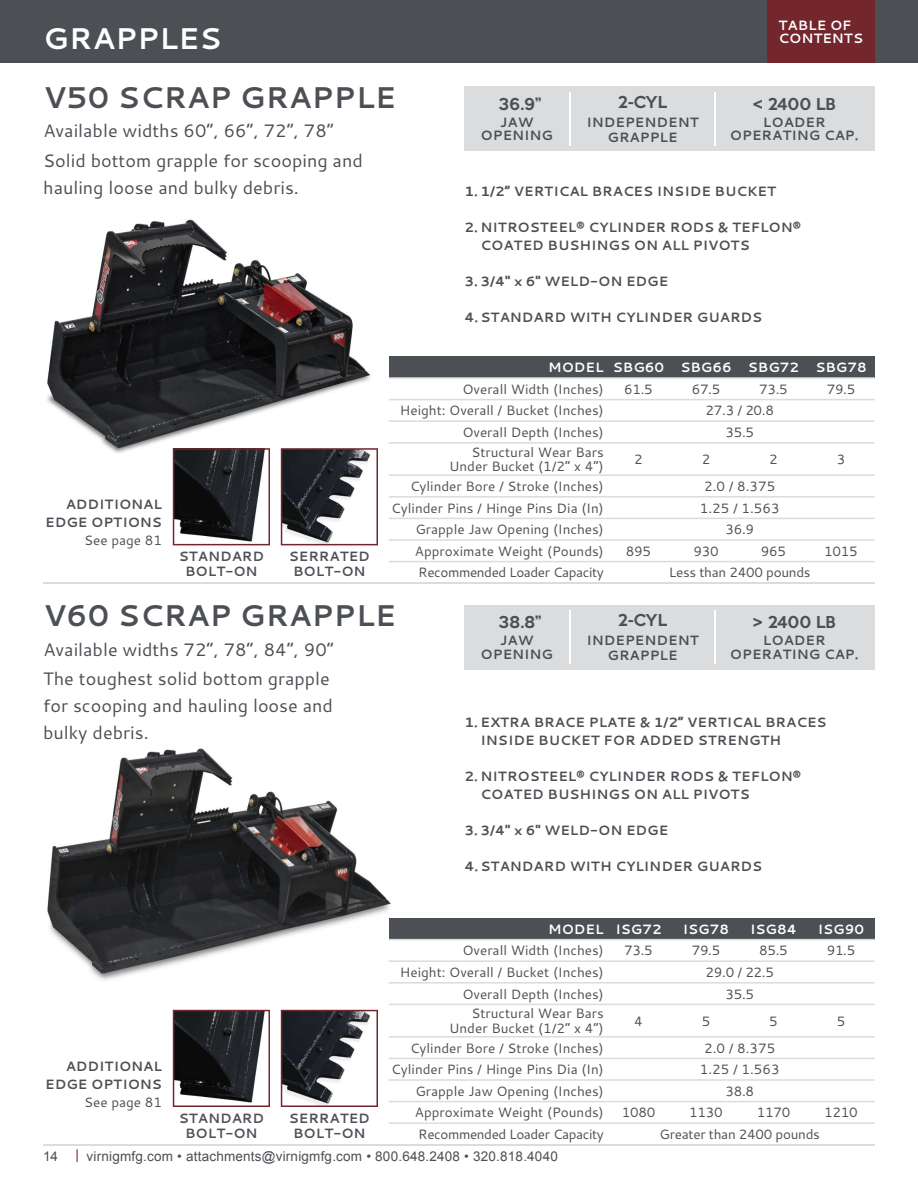
<style>
.page{position:relative;width:918px;height:1188px;background:#fff}
.page>*{position:absolute;margin:0;border:0;box-sizing:border-box;transform-origin:0 0}
.t1{font:700 30px "Cantarell";color:#4c4f54}
.t2{font:700 30px "Cantarell";color:#fff}
.t3{font:18px/27px "Cantarell";color:#4c4f54}
.t4{font:500 15px "Keep Calm";color:#4c4f54}
.t5{font:13.5px/14.9px "Cantarell";color:#4c4f54;text-align:right}
.t6{font:700 13.5px/18px "Cantarell";color:#4c4f54;text-align:center}
.t7{font:13.5px "Arial";letter-spacing:.015em;color:#4c4f54}
.t8{font:700 13.5px/13.5px "Cantarell";color:#fff}
.t9{font:700 13.5px/14.9px "Cantarell";color:#4d5055;text-align:center}
.t10{font:13.5px "Cantarell";letter-spacing:-.03em;color:#4c4f54}
.t11{font:13.5px "Cantarell";letter-spacing:-.02em;color:#4c4f54}
.s1{color:#74262c}
</style>
<div class="page">
<svg style="left:47px;top:748px;width:350px;height:232px"></svg>
<svg style="left:47px;top:219px;width:323px;height:237px"></svg>
<div style="left:389px;top:356px;width:486px;height:22px;background:#4c4f54"></div>
<hr style="left:389px;top:377px;width:486px;height:2px;background:#dbdcde">
<hr style="left:389px;top:399px;width:486px;height:1px;background:#dbdcde">
<hr style="left:389px;top:420px;width:486px;height:2px;background:#dbdcde">
<hr style="left:389px;top:442px;width:486px;height:2px;background:#dbdcde">
<hr style="left:389px;top:474px;width:486px;height:2px;background:#dbdcde">
<hr style="left:389px;top:496px;width:486px;height:2px;background:#dbdcde">
<hr style="left:389px;top:518px;width:486px;height:1px;background:#dbdcde">
<hr style="left:389px;top:539px;width:486px;height:2px;background:#dbdcde">
<hr style="left:389px;top:561px;width:486px;height:1px;background:#dbdcde">
<div style="left:389px;top:918px;width:486px;height:22px;background:#4c4f54"></div>
<hr style="left:389px;top:939px;width:486px;height:1px;background:#dbdcde">
<hr style="left:389px;top:960px;width:486px;height:2px;background:#dbdcde">
<hr style="left:389px;top:982px;width:486px;height:2px;background:#dbdcde">
<hr style="left:389px;top:1004px;width:486px;height:1px;background:#dbdcde">
<hr style="left:389px;top:1036px;width:486px;height:2px;background:#dbdcde">
<hr style="left:389px;top:1058px;width:486px;height:1px;background:#dbdcde">
<hr style="left:389px;top:1079px;width:486px;height:2px;background:#dbdcde">
<hr style="left:389px;top:1101px;width:486px;height:1px;background:#dbdcde">
<hr style="left:389px;top:1122px;width:486px;height:2px;background:#dbdcde">
<hr style="left:389px;top:1144px;width:486px;height:2px;background:#dbdcde">
<hr style="left:43px;top:582px;width:832px;height:2px;background:#dddcdd">
<div style="left:464px;top:86px;width:411px;height:65px;background:#dbdcde"></div>
<div style="left:464px;top:605px;width:411px;height:65px;background:#dbdcde"></div>
<hr style="left:569px;top:92px;width:2px;height:54px;background:#fff">
<hr style="left:569px;top:610px;width:2px;height:54px;background:#fff">
<hr style="left:715px;top:92px;width:1px;height:54px;background:#fff">
<hr style="left:715px;top:610px;width:1px;height:54px;background:#fff">
<div style="left:0;top:0;width:918px;height:63px;background:#4c4f54"></div>
<div style="left:767px;top:0;width:108px;height:63px;background:#74262d"></div>
<hr style="left:43px;top:1145px;width:832px;height:1px;background:#dbdcde">
<svg style="left:173px;top:448px;width:97px;height:97px;background:#464447"></svg>
<svg style="left:173px;top:1010px;width:97px;height:97px"></svg>
<svg style="left:281px;top:448px;width:97px;height:97px"></svg>
<svg style="left:281px;top:1010px;width:97px;height:97px"></svg>
<h1 class="t2" style="left:43px;top:18px;width:180px">GRAPPLES</h1>
<p class="t8" style="left:779px;top:18px;width:86px">TABLE OF<br>CONTENTS</p>
<h1 class="t1" style="left:43px;top:76px;width:354px">V50 SCRAP GRAPPLE</h1>
<h2 class="t3" style="left:43px;top:117px;width:292px">Available widths 60”, 66”, 72”, 78”</h2>
<h2 class="t3" style="left:43px;top:147px;width:321px">Solid bottom grapple for scooping and hauling loose and bulky debris.</h2>
<p class="t4" style="left:499px;top:91px;width:44px">36.9”</p>
<p class="t6" style="left:481px;top:115px;width:74px;line-height:13.5px">JAW<br>OPENING</p>
<p class="t4" style="left:618px;top:89px;width:51px">2-CYL</p>
<p class="t6" style="left:586px;top:114px;width:114px;line-height:14.9px">INDEPENDENT<br>GRAPPLE</p>
<p class="t4" style="left:753px;top:91px;width:84px">&lt; 2400 LB</p>
<p class="t6" style="left:730px;top:115px;width:130px;line-height:13.5px">LOADER<br>OPERATING CAP.</p>
<p class="t6" style="left:464px;top:182px;width:313px">1. 1/2” VERTICAL BRACES INSIDE BUCKET</p>
<p class="t6" style="left:481px;top:218px;width:322px;text-align:left;text-indent:-16px">2. NITROSTEEL® CYLINDER RODS &amp; TEFLON®<br>COATED BUSHINGS ON ALL PIVOTS</p>
<p class="t6" style="left:464px;top:272px;width:205px">3. 3/4" x 6" WELD-ON EDGE</p>
<p class="t6" style="left:464px;top:308px;width:299px">4. STANDARD WITH CYLINDER GUARDS</p>
<p class="t6" style="left:45px;top:495px;width:118px;text-align:right">ADDITIONAL<br>EDGE OPTIONS</p>
<p class="t5" style="left:84px;top:533px;width:79px">See page 81</p>
<p class="t9" style="left:179px;top:549px;width:87px">STANDARD<br>BOLT-ON</p>
<p class="t9" style="left:289px;top:549px;width:83px">SERRATED<br>BOLT-ON</p>
<p class="t8" style="left:548px;top:360px;width:320px">MODEL SBG60 SBG66 SBG72 SBG78</p>
<p class="t5" style="left:462px;top:381px;width:143px">Overall Width (Inches)</p>
<p class="t5" style="left:624px;top:381px;width:30px">61.5</p>
<p class="t5" style="left:692px;top:381px;width:30px">67.5</p>
<p class="t5" style="left:759px;top:381px;width:30px">73.5</p>
<p class="t5" style="left:827px;top:381px;width:30px">79.5</p>
<p class="t5" style="left:400px;top:403px;width:205px">Height: Overall / Bucket (Inches)</p>
<p class="t5" style="left:706px;top:403px;width:70px">27.3 / 20.8</p>
<p class="t5" style="left:462px;top:424px;width:143px">Overall Depth (Inches)</p>
<p class="t5" style="left:725px;top:424px;width:30px">35.5</p>
<p class="t5" style="left:449px;top:444px;width:156px">Structural Wear Bars<br>Under Bucket (1/2” x 4”)</p>
<p class="t5" style="left:634px;top:451px;width:10px">2</p>
<p class="t5" style="left:702px;top:451px;width:10px">2</p>
<p class="t5" style="left:769px;top:451px;width:10px">2</p>
<p class="t5" style="left:837px;top:451px;width:10px">3</p>
<p class="t5" style="left:410px;top:478px;width:195px">Cylinder Bore / Stroke (Inches)</p>
<p class="t5" style="left:704px;top:478px;width:73px">2.0 / 8.375</p>
<p class="t5" style="left:391px;top:500px;width:214px">Cylinder Pins / Hinge Pins Dia (In)</p>
<p class="t5" style="left:700px;top:500px;width:81px">1.25 / 1.563</p>
<p class="t5" style="left:415px;top:522px;width:190px">Grapple Jaw Opening (Inches)</p>
<p class="t5" style="left:725px;top:522px;width:30px">36.9</p>
<p class="t5" style="left:415px;top:543px;width:190px">Approximate Weight (Pounds)</p>
<p class="t5" style="left:626px;top:543px;width:27px">895</p>
<p class="t5" style="left:693px;top:543px;width:27px">930</p>
<p class="t5" style="left:761px;top:543px;width:27px">965</p>
<p class="t5" style="left:824px;top:543px;width:35px">1015</p>
<p class="t10" style="left:418px;top:563px;width:187px">Recommended Loader Capacity</p>
<p class="t11" style="left:669px;top:563px;width:143px">Less than 2400 pounds</p>
<h1 class="t1" style="left:43px;top:595px;width:354px">V60 SCRAP GRAPPLE</h1>
<h2 class="t3" style="left:43px;top:635px;width:292px">Available widths 72”, 78”, 84”, 90”</h2>
<h2 class="t3" style="left:43px;top:665px;width:291px">The toughest solid bottom grapple for scooping and hauling loose and bulky debris.</h2>
<p class="t4" style="left:498px;top:609px;width:44px">38.8”</p>
<p class="t6" style="left:481px;top:633px;width:74px;line-height:13.5px">JAW<br>OPENING</p>
<p class="t4" style="left:618px;top:608px;width:51px">2-CYL</p>
<p class="t6" style="left:586px;top:633px;width:114px;line-height:14.9px">INDEPENDENT<br>GRAPPLE</p>
<p class="t4" style="left:753px;top:609px;width:84px">&gt; 2400 LB</p>
<p class="t6" style="left:730px;top:633px;width:130px;line-height:13.5px">LOADER<br>OPERATING CAP.</p>
<p class="t6" style="left:481px;top:713px;width:348px;text-align:left;text-indent:-16px">1. EXTRA BRACE PLATE &amp; 1/2” VERTICAL BRACES<br>INSIDE BUCKET FOR ADDED STRENGTH</p>
<p class="t6" style="left:481px;top:767px;width:322px;text-align:left;text-indent:-16px">2. NITROSTEEL® CYLINDER RODS &amp; TEFLON®<br>COATED BUSHINGS ON ALL PIVOTS</p>
<p class="t6" style="left:464px;top:821px;width:205px">3. 3/4" x 6" WELD-ON EDGE</p>
<p class="t6" style="left:464px;top:857px;width:299px">4. STANDARD WITH CYLINDER GUARDS</p>
<p class="t6" style="left:45px;top:1057px;width:118px;text-align:right">ADDITIONAL<br>EDGE OPTIONS</p>
<p class="t5" style="left:84px;top:1094px;width:79px">See page 81</p>
<p class="t9" style="left:179px;top:1110px;width:87px">STANDARD<br>BOLT-ON</p>
<p class="t9" style="left:289px;top:1110px;width:83px">SERRATED<br>BOLT-ON</p>
<p class="t8" style="left:548px;top:922px;width:115px">MODEL ISG72</p>
<p class="t8" style="left:683px;top:922px;width:48px">ISG78</p>
<p class="t8" style="left:750px;top:922px;width:48px">ISG84</p>
<p class="t8" style="left:818px;top:922px;width:48px">ISG90</p>
<p class="t5" style="left:462px;top:943px;width:143px">Overall Width (Inches)</p>
<p class="t5" style="left:624px;top:943px;width:30px">73.5</p>
<p class="t5" style="left:692px;top:943px;width:30px">79.5</p>
<p class="t5" style="left:759px;top:943px;width:30px">85.5</p>
<p class="t5" style="left:827px;top:943px;width:30px">91.5</p>
<p class="t5" style="left:400px;top:964px;width:205px">Height: Overall / Bucket (Inches)</p>
<p class="t5" style="left:706px;top:964px;width:70px">29.0 / 22.5</p>
<p class="t5" style="left:462px;top:986px;width:143px">Overall Depth (Inches)</p>
<p class="t5" style="left:725px;top:986px;width:30px">35.5</p>
<p class="t5" style="left:449px;top:1005px;width:156px">Structural Wear Bars<br>Under Bucket (1/2” x 4”)</p>
<p class="t5" style="left:634px;top:1013px;width:10px">4</p>
<p class="t5" style="left:702px;top:1013px;width:10px">5</p>
<p class="t5" style="left:769px;top:1013px;width:10px">5</p>
<p class="t5" style="left:837px;top:1013px;width:10px">5</p>
<p class="t5" style="left:410px;top:1040px;width:195px">Cylinder Bore / Stroke (Inches)</p>
<p class="t5" style="left:704px;top:1040px;width:73px">2.0 / 8.375</p>
<p class="t5" style="left:391px;top:1062px;width:214px">Cylinder Pins / Hinge Pins Dia (In)</p>
<p class="t5" style="left:700px;top:1062px;width:81px">1.25 / 1.563</p>
<p class="t5" style="left:415px;top:1083px;width:190px">Grapple Jaw Opening (Inches)</p>
<p class="t5" style="left:725px;top:1083px;width:30px">38.8</p>
<p class="t5" style="left:415px;top:1105px;width:190px">Approximate Weight (Pounds)</p>
<p class="t5" style="left:622px;top:1105px;width:35px">1080</p>
<p class="t5" style="left:689px;top:1105px;width:35px">1130</p>
<p class="t5" style="left:757px;top:1105px;width:35px">1170</p>
<p class="t5" style="left:824px;top:1105px;width:35px">1210</p>
<p class="t10" style="left:418px;top:1125px;width:187px">Recommended Loader Capacity</p>
<p class="t11" style="left:660px;top:1125px;width:162px">Greater than 2400 pounds</p>
<p class="t7" style="left:43px;top:1148px;width:17px">14</p>
<p class="t7" style="left:76px;top:1147px;width:484px"><span class="s1">|</span> virnigmfg.com • attachments@virnigmfg.com • 800.648.2408 • 320.818.4040</p>
</div>
